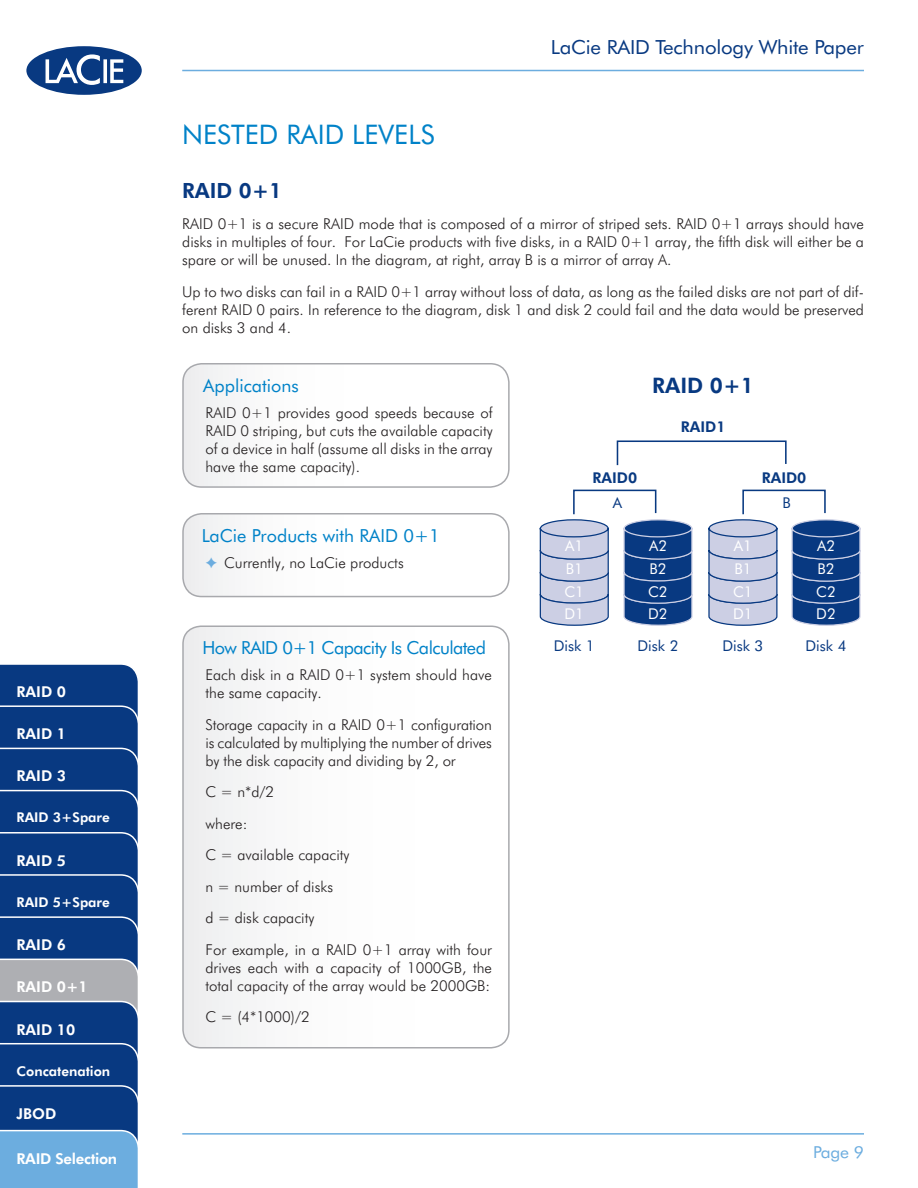
<style>
.page{position:relative;width:918px;height:1188px;background:#fff}
.page>*{position:absolute;margin:0;border:0;box-sizing:border-box;transform-origin:0 0}
._1__Heading{font:27px "Futura BT";color:#0082c8}
.t1{font:800 21.45px "Futura BT";color:#083981}
._1_1_Heading{font:800 21px "Futura BT";color:#083981}
.t2{font:19.5px "Futura BT";letter-spacing:-.01em;color:#083981;scale:1.05 1}
._1_1_1_Heading{font:18px "Futura BT";color:#0082c8}
._1_1_1_Heading-2{font:18px "Futura BT";letter-spacing:-.03em;color:#0082c8}
.t3{font:16.5px "Futura BT";color:#6caddf;scale:1.05 1}
.Bullets{font:300 15px/18px "Futura BT";color:#231f20;text-align:justify}
.t4{font:800 15px "Futura BT";color:#fff}
.t5{font:800 15px "Futura BT";letter-spacing:-.02em;color:#fff}
.t6{font:14.85px/22.6px "Futura BT";color:#fff;text-align:justify}
.t7{font:14.85px "Futura BT";color:#083981}
.t8{font:800 14.85px "Futura BT";color:#083981}
.t9{font:800 13.5px "Futura BT";color:#fff}
.s1{color:#6caddf}
</style>
<div class="page">
<hr style="left:182px;top:1133px;width:682px;height:2px;background:#6caddf">
<hr style="left:182px;top:70px;width:682px;height:1px;background:#6caddf">
<svg style="left:26px;top:46px;width:116px;height:49px"></svg>
<svg style="left:185px;top:366px;width:322px;height:119px"></svg>
<div style="left:182px;top:363px;width:328px;height:125px;border:2px solid #a8a9ad;border-radius:19px"></div>
<svg style="left:185px;top:516px;width:322px;height:81px"></svg>
<div style="left:182px;top:513px;width:328px;height:84px;border:2px solid #a8a9ad;border-radius:19px"></div>
<svg style="left:573px;top:489px;width:84px;height:26px"></svg>
<svg style="left:616px;top:440px;width:171px;height:26px"></svg>
<svg style="left:742px;top:489px;width:84px;height:26px"></svg>
<div style="left:792px;top:520px;width:68px;height:17px;background:#083981;border-radius:50%"></div>
<div style="left:791px;top:519px;width:70px;height:19px;border:1px solid #cccfe4;border-radius:50%"></div>
<svg style="left:791px;top:527px;width:70px;height:99px;background:#234e8f"></svg>
<div style="left:709px;top:520px;width:68px;height:17px;background:#cccfe4;border-radius:50%"></div>
<div style="left:708px;top:519px;width:70px;height:19px;border:1px solid #083981;border-radius:50%"></div>
<svg style="left:708px;top:527px;width:70px;height:99px;background:#bac1da"></svg>
<div style="left:624px;top:520px;width:68px;height:17px;background:#083981;border-radius:50%"></div>
<div style="left:623px;top:519px;width:70px;height:19px;border:1px solid #cccfe4;border-radius:50%"></div>
<svg style="left:623px;top:527px;width:70px;height:99px;background:#234e8f"></svg>
<div style="left:540px;top:520px;width:68px;height:17px;background:#cccfe4;border-radius:50%"></div>
<div style="left:540px;top:519px;width:69px;height:19px;border:1px solid #083981;border-radius:50%"></div>
<svg style="left:539px;top:527px;width:70px;height:99px;background:#bac1da"></svg>
<svg style="left:183px;top:626px;width:326px;height:422px"></svg>
<div style="left:182px;top:626px;width:328px;height:422px;border:2px solid #a8a9ad;border-radius:18px"></div>
<svg style="left:0;top:664px;width:138px;height:524px;background:#275593"></svg>
<p class="t4" style="left:16px;top:683px;width:51px">RAID 0</p>
<p class="t4" style="left:16px;top:725px;width:51px">RAID 1</p>
<p class="t4" style="left:16px;top:767px;width:51px">RAID 3</p>
<p class="t9" style="left:16px;top:809px;width:95px">RAID 3+Spare</p>
<p class="t4" style="left:16px;top:851px;width:51px">RAID 5</p>
<p class="t9" style="left:16px;top:894px;width:95px">RAID 5+Spare</p>
<p class="t4" style="left:16px;top:936px;width:51px">RAID 6</p>
<p class="t4" style="left:16px;top:978px;width:73px">RAID 0+1</p>
<p class="t4" style="left:16px;top:1020px;width:60px">RAID 10</p>
<p class="t9" style="left:16px;top:1063px;width:95px">Concatenation</p>
<p class="t4" style="left:16px;top:1104px;width:41px">JBOD</p>
<p class="t5" style="left:16px;top:1149px;width:102px">RAID Selection</p>
<h3 class="t2" style="left:551px;top:36px;width:300px">LaCie RAID Technology White Paper</h3>
<p class="_1__Heading" style="left:182px;top:118px;width:239px">N ested RAID Levels</p>
<p class="_1_1_Heading" style="left:182px;top:178px;width:101px">RAID 0+1</p>
<p class="Bullets" style="left:182px;top:215px;width:683px">RAID 0+1 is a secure RAID mode that is composed of a mirror of striped sets. RAID 0+1 arrays should have disks in multiples of four. For LaCie products with five disks, in a RAID 0+1 array, the fifth disk will either be a spare or will be unused. In the diagram, at right, array B is a mirror of array A.</p>
<p class="Bullets" style="left:182px;top:282px;width:683px">Up to two disks can fail in a RAID 0+1 array without loss of data, as long as the failed disks are not part of dif&shy;ferent RAID 0 pairs. In reference to the diagram, disk 1 and disk 2 could fail and the data would be preserved on disks 3 and 4.</p>
<p class="_1_1_1_Heading" style="left:203px;top:374px;width:97px">Applications</p>
<p class="Bullets" style="left:206px;top:403px;width:289px">RAID 0+1 provides good speeds because of RAID 0 striping, but cuts the available capacity of a device in half (assume all disks in the array have the same capacity).</p>
<p class="_1_1_1_Heading" style="left:202px;top:524px;width:239px">LaCie Products with RAID 0+1</p>
<p class="Bullets" style="left:206px;top:553px;width:200px"><span class="s1">✦</span> Currently, no LaCie products</p>
<p class="_1_1_1_Heading-2" style="left:202px;top:637px;width:285px">How RAID 0+1 Capacity Is Calculated</p>
<p class="Bullets" style="left:206px;top:666px;width:288px">Each disk in a RAID 0+1 system should have the same capacity.</p>
<p class="Bullets" style="left:206px;top:715px;width:288px">Storage capacity in a RAID 0+1 configuration is calculated by multiplying the number of drives by the disk capacity and dividing by 2, or</p>
<p class="Bullets" style="left:206px;top:783px;width:70px">C = n*d/2</p>
<p class="Bullets" style="left:206px;top:814px;width:43px">where:</p>
<p class="Bullets" style="left:206px;top:846px;width:146px">C = available capacity</p>
<p class="Bullets" style="left:206px;top:877px;width:129px">n = number of disks</p>
<p class="Bullets" style="left:206px;top:909px;width:110px">d = disk capacity</p>
<p class="Bullets" style="left:206px;top:940px;width:288px">For example, in a RAID 0+1 array with four drives each with a capacity of 1000GB, the total capacity of the array would be 2000GB:</p>
<p class="Bullets" style="left:206px;top:1008px;width:106px">C = (4*1000)/2</p>
<p class="t1" style="left:652px;top:372px;width:103px">RAID 0+1</p>
<p class="t8" style="left:681px;top:418px;width:46px">RAID1</p>
<p class="t8" style="left:592px;top:469px;width:46px">RAID0</p>
<p class="t8" style="left:762px;top:469px;width:46px">RAID0</p>
<p class="t7" style="left:613px;top:494px;width:11px">A</p>
<p class="t7" style="left:782px;top:494px;width:10px">B</p>
<p class="t6" style="left:564px;top:535px;width:21px">A1<br>B1<br>C1<br>D1</p>
<p class="t7" style="left:554px;top:637px;width:42px">Disk 1</p>
<p class="t7" style="left:638px;top:637px;width:42px">Disk 2</p>
<p class="t7" style="left:722px;top:637px;width:42px">Disk 3</p>
<p class="t7" style="left:806px;top:637px;width:42px">Disk 4</p>
<p class="t6" style="left:649px;top:534px;width:20px">A2<br>B2</p>
<p class="t6" style="left:648px;top:603px;width:21px">D2</p>
<p class="t6" style="left:734px;top:535px;width:20px">A1</p>
<p class="t6" style="left:733px;top:581px;width:21px;line-height:21.9px">C1<br>D1</p>
<p class="t6" style="left:816px;top:535px;width:21px">A2<br>B2<br>C2<br>D2</p>
<p class="t6" style="left:734px;top:557px;width:19px">B1</p>
<p class="t6" style="left:648px;top:581px;width:21px">C2</p>
<p class="t3" style="left:813px;top:1142px;width:50px">Page 9</p>
</div>
